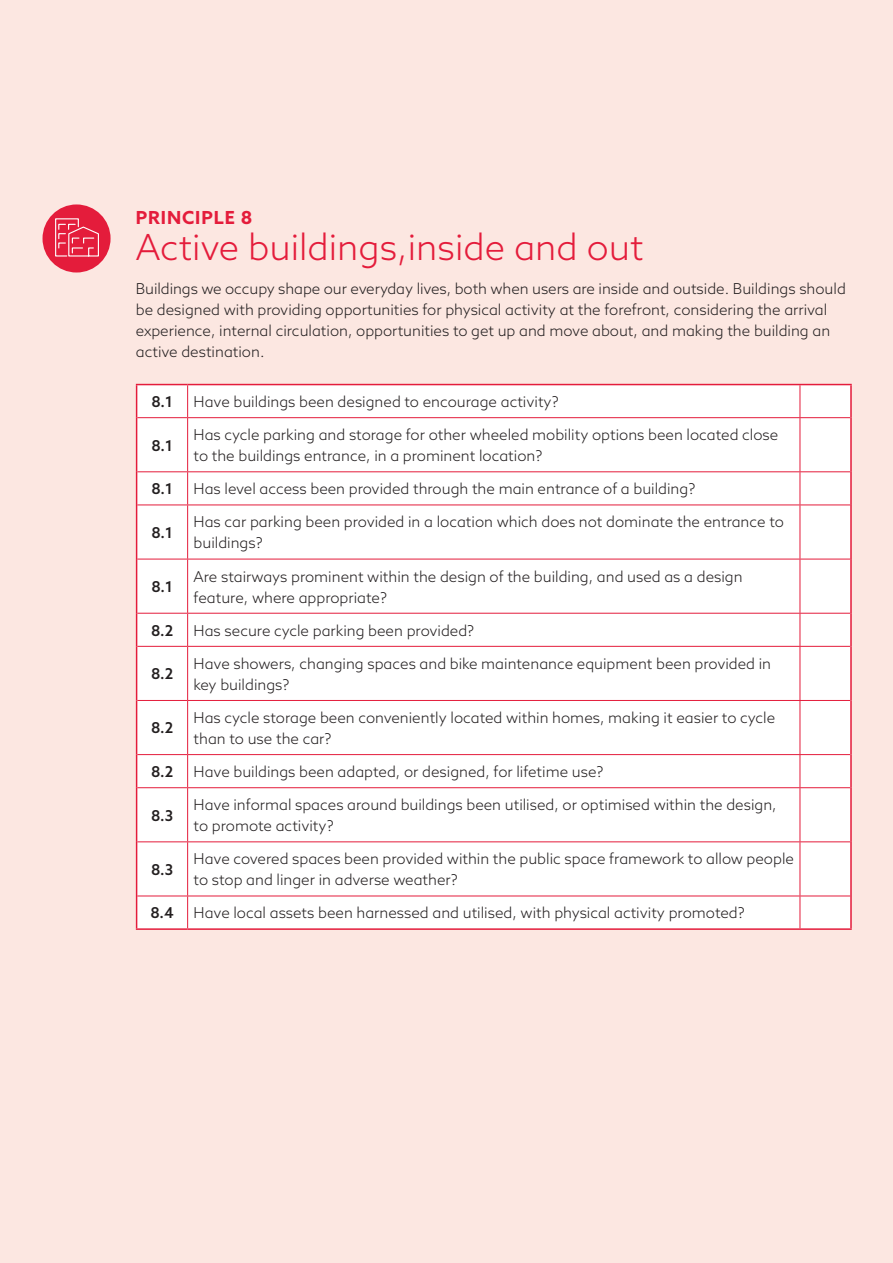
<style>
.page{position:relative;width:893px;height:1263px;background:#fce7e1}
.page>*{position:absolute;margin:0;border:0;box-sizing:border-box;transform-origin:0 0}
.Section_Heading{font:300 36px "Azo Sans";color:#e41c3b}
.Section_Heading_Smal{font:700 18px "Azo Sans";letter-spacing:.05em;color:#e41c3b}
.Body_text{font:300 15px/21px "Azo Sans";color:#231f20}
.Body_text-2{font:500 15px "Azo Sans";color:#231f20}
</style>
<div class="page">
<div style="left:137px;top:385px;width:713px;height:543px;background:#fff"></div>
<hr style="left:136px;top:385px;width:1px;height:33px;background:#e41c3b">
<hr style="left:850px;top:385px;width:2px;height:33px;background:#e41c3b">
<hr style="left:136px;top:418px;width:1px;height:54px;background:#e41c3b">
<hr style="left:850px;top:418px;width:2px;height:54px;background:#e41c3b">
<hr style="left:136px;top:472px;width:1px;height:33px;background:#e41c3b">
<hr style="left:850px;top:472px;width:2px;height:33px;background:#e41c3b">
<hr style="left:136px;top:505px;width:1px;height:54px;background:#e41c3b">
<hr style="left:850px;top:505px;width:2px;height:54px;background:#e41c3b">
<hr style="left:136px;top:559px;width:1px;height:54px;background:#e41c3b">
<hr style="left:850px;top:559px;width:2px;height:54px;background:#e41c3b">
<hr style="left:136px;top:613px;width:1px;height:33px;background:#e41c3b">
<hr style="left:850px;top:613px;width:2px;height:33px;background:#e41c3b">
<hr style="left:136px;top:646px;width:1px;height:54px;background:#e41c3b">
<hr style="left:850px;top:646px;width:2px;height:54px;background:#e41c3b">
<hr style="left:136px;top:700px;width:1px;height:55px;background:#e41c3b">
<hr style="left:850px;top:700px;width:2px;height:55px;background:#e41c3b">
<hr style="left:136px;top:755px;width:1px;height:33px;background:#e41c3b">
<hr style="left:850px;top:755px;width:2px;height:33px;background:#e41c3b">
<hr style="left:136px;top:788px;width:1px;height:54px;background:#e41c3b">
<hr style="left:850px;top:788px;width:2px;height:54px;background:#e41c3b">
<hr style="left:136px;top:842px;width:1px;height:54px;background:#e41c3b">
<hr style="left:850px;top:842px;width:2px;height:54px;background:#e41c3b">
<hr style="left:187px;top:385px;width:1px;height:32px;background:#e41c3b">
<hr style="left:800px;top:385px;width:1px;height:32px;background:#e41c3b">
<hr style="left:137px;top:417px;width:51px;height:1px;background:#e41c3b">
<hr style="left:188px;top:417px;width:612px;height:1px;background:#e41c3b">
<hr style="left:187px;top:418px;width:1px;height:53px;background:#e41c3b">
<hr style="left:800px;top:417px;width:50px;height:1px;background:#e41c3b">
<hr style="left:800px;top:418px;width:1px;height:53px;background:#e41c3b">
<hr style="left:137px;top:471px;width:51px;height:1px;background:#e41c3b">
<hr style="left:188px;top:471px;width:612px;height:1px;background:#e41c3b">
<hr style="left:187px;top:472px;width:1px;height:33px;background:#e41c3b">
<hr style="left:800px;top:471px;width:50px;height:1px;background:#e41c3b">
<hr style="left:800px;top:472px;width:1px;height:33px;background:#e41c3b">
<hr style="left:137px;top:505px;width:51px;height:1px;background:#e41c3b">
<hr style="left:188px;top:505px;width:612px;height:1px;background:#e41c3b">
<hr style="left:187px;top:505px;width:1px;height:54px;background:#e41c3b">
<hr style="left:800px;top:505px;width:50px;height:1px;background:#e41c3b">
<hr style="left:800px;top:505px;width:1px;height:54px;background:#e41c3b">
<hr style="left:137px;top:559px;width:51px;height:1px;background:#e41c3b">
<hr style="left:188px;top:559px;width:612px;height:1px;background:#e41c3b">
<hr style="left:187px;top:559px;width:1px;height:54px;background:#e41c3b">
<hr style="left:800px;top:559px;width:50px;height:1px;background:#e41c3b">
<hr style="left:800px;top:559px;width:1px;height:54px;background:#e41c3b">
<hr style="left:137px;top:613px;width:51px;height:1px;background:#e41c3b">
<hr style="left:188px;top:613px;width:612px;height:1px;background:#e41c3b">
<hr style="left:187px;top:614px;width:1px;height:32px;background:#e41c3b">
<hr style="left:800px;top:613px;width:50px;height:1px;background:#e41c3b">
<hr style="left:800px;top:614px;width:1px;height:32px;background:#e41c3b">
<hr style="left:137px;top:646px;width:51px;height:1px;background:#e41c3b">
<hr style="left:188px;top:646px;width:612px;height:1px;background:#e41c3b">
<hr style="left:187px;top:647px;width:1px;height:53px;background:#e41c3b">
<hr style="left:800px;top:646px;width:50px;height:1px;background:#e41c3b">
<hr style="left:800px;top:647px;width:1px;height:53px;background:#e41c3b">
<hr style="left:137px;top:700px;width:51px;height:1px;background:#e41c3b">
<hr style="left:188px;top:700px;width:612px;height:1px;background:#e41c3b">
<hr style="left:187px;top:701px;width:1px;height:53px;background:#e41c3b">
<hr style="left:800px;top:700px;width:50px;height:1px;background:#e41c3b">
<hr style="left:800px;top:701px;width:1px;height:53px;background:#e41c3b">
<hr style="left:137px;top:754px;width:51px;height:1px;background:#e41c3b">
<hr style="left:188px;top:754px;width:612px;height:1px;background:#e41c3b">
<hr style="left:187px;top:755px;width:1px;height:32px;background:#e41c3b">
<hr style="left:800px;top:754px;width:50px;height:1px;background:#e41c3b">
<hr style="left:800px;top:755px;width:1px;height:32px;background:#e41c3b">
<hr style="left:137px;top:787px;width:51px;height:1px;background:#e41c3b">
<hr style="left:188px;top:787px;width:612px;height:1px;background:#e41c3b">
<hr style="left:187px;top:788px;width:1px;height:53px;background:#e41c3b">
<hr style="left:800px;top:787px;width:50px;height:1px;background:#e41c3b">
<hr style="left:800px;top:788px;width:1px;height:53px;background:#e41c3b">
<hr style="left:137px;top:841px;width:51px;height:1px;background:#e41c3b">
<hr style="left:188px;top:841px;width:612px;height:1px;background:#e41c3b">
<hr style="left:187px;top:842px;width:1px;height:54px;background:#e41c3b">
<hr style="left:800px;top:841px;width:50px;height:1px;background:#e41c3b">
<hr style="left:800px;top:842px;width:1px;height:54px;background:#e41c3b">
<hr style="left:137px;top:896px;width:51px;height:1px;background:#e41c3b">
<hr style="left:188px;top:896px;width:612px;height:1px;background:#e41c3b">
<hr style="left:187px;top:896px;width:1px;height:32px;background:#e41c3b">
<hr style="left:800px;top:896px;width:50px;height:1px;background:#e41c3b">
<hr style="left:800px;top:896px;width:1px;height:32px;background:#e41c3b">
<hr style="left:136px;top:896px;width:1px;height:32px;background:#e41c3b">
<hr style="left:850px;top:896px;width:2px;height:32px;background:#e41c3b">
<hr style="left:136px;top:928px;width:52px;height:2px;background:#e41c3b">
<hr style="left:188px;top:928px;width:612px;height:2px;background:#e41c3b">
<hr style="left:800px;top:928px;width:52px;height:2px;background:#e41c3b">
<hr style="left:136px;top:384px;width:52px;height:1px;background:#e41c3b">
<hr style="left:188px;top:384px;width:612px;height:1px;background:#e41c3b">
<hr style="left:800px;top:384px;width:52px;height:1px;background:#e41c3b">
<div style="left:43px;top:204px;width:68px;height:68px;background:#e41c3b;border-radius:50%"></div>
<svg style="left:55px;top:218px;width:44px;height:39px"></svg>
<p class="Section_Heading_Smal" style="left:136px;top:206px;width:118px">PRINCIPLE 8</p>
<h1 class="Section_Heading" style="left:136px;top:224px;width:509px">Active buildings,inside and out</h1>
<p class="Body_text" style="left:136px;top:278px;width:711px">Buildings we occupy shape our everyday lives, both when users are inside and outside. Buildings should be designed with providing opportunities for physical activity at the forefront, considering the arrival experience, internal circulation, opportunities to get up and move about, and making the building an active destination.</p>
<p class="Body_text-2" style="left:151px;top:392px;width:23px">8.1</p>
<p class="Body_text" style="left:194px;top:391px;width:367px">Have buildings been designed to encourage activity?</p>
<p class="Body_text-2" style="left:151px;top:435px;width:23px">8.1</p>
<p class="Body_text" style="left:194px;top:424px;width:586px">Has cycle parking and storage for other wheeled mobility options been located close to the buildings entrance, in a prominent location?</p>
<p class="Body_text-2" style="left:151px;top:479px;width:23px">8.1</p>
<p class="Body_text" style="left:194px;top:478px;width:503px">Has level access been provided through the main entrance of a building?</p>
<p class="Body_text-2" style="left:151px;top:523px;width:23px">8.1</p>
<p class="Body_text" style="left:194px;top:511px;width:592px">Has car parking been provided in a location which does not dominate the entrance to buildings?</p>
<p class="Body_text-2" style="left:151px;top:577px;width:23px">8.1</p>
<p class="Body_text" style="left:194px;top:565px;width:550px">Are stairways prominent within the design of the building, and used as a design feature, where appropriate?</p>
<p class="Body_text-2" style="left:151px;top:620px;width:24px">8.2</p>
<p class="Body_text" style="left:194px;top:620px;width:282px">Has secure cycle parking been provided?</p>
<p class="Body_text-2" style="left:151px;top:664px;width:24px">8.2</p>
<p class="Body_text" style="left:194px;top:653px;width:579px">Have showers, changing spaces and bike maintenance equipment been provided in key buildings?</p>
<p class="Body_text-2" style="left:151px;top:718px;width:24px">8.2</p>
<p class="Body_text" style="left:194px;top:707px;width:583px">Has cycle storage been conveniently located within homes, making it easier to cycle than to use the car?</p>
<p class="Body_text-2" style="left:151px;top:762px;width:24px">8.2</p>
<p class="Body_text" style="left:194px;top:761px;width:411px">Have buildings been adapted, or designed, for lifetime use?</p>
<p class="Body_text-2" style="left:151px;top:805px;width:24px">8.3</p>
<p class="Body_text" style="left:194px;top:794px;width:585px">Have informal spaces around buildings been utilised, or optimised within the design, to promote activity?</p>
<p class="Body_text-2" style="left:151px;top:860px;width:24px">8.3</p>
<p class="Body_text" style="left:194px;top:848px;width:602px">Have covered spaces been provided within the public space framework to allow people to stop and linger in adverse weather?</p>
<p class="Body_text-2" style="left:150px;top:903px;width:25px">8.4</p>
<p class="Body_text" style="left:194px;top:902px;width:553px">Have local assets been harnessed and utilised, with physical activity promoted?</p>
</div>
